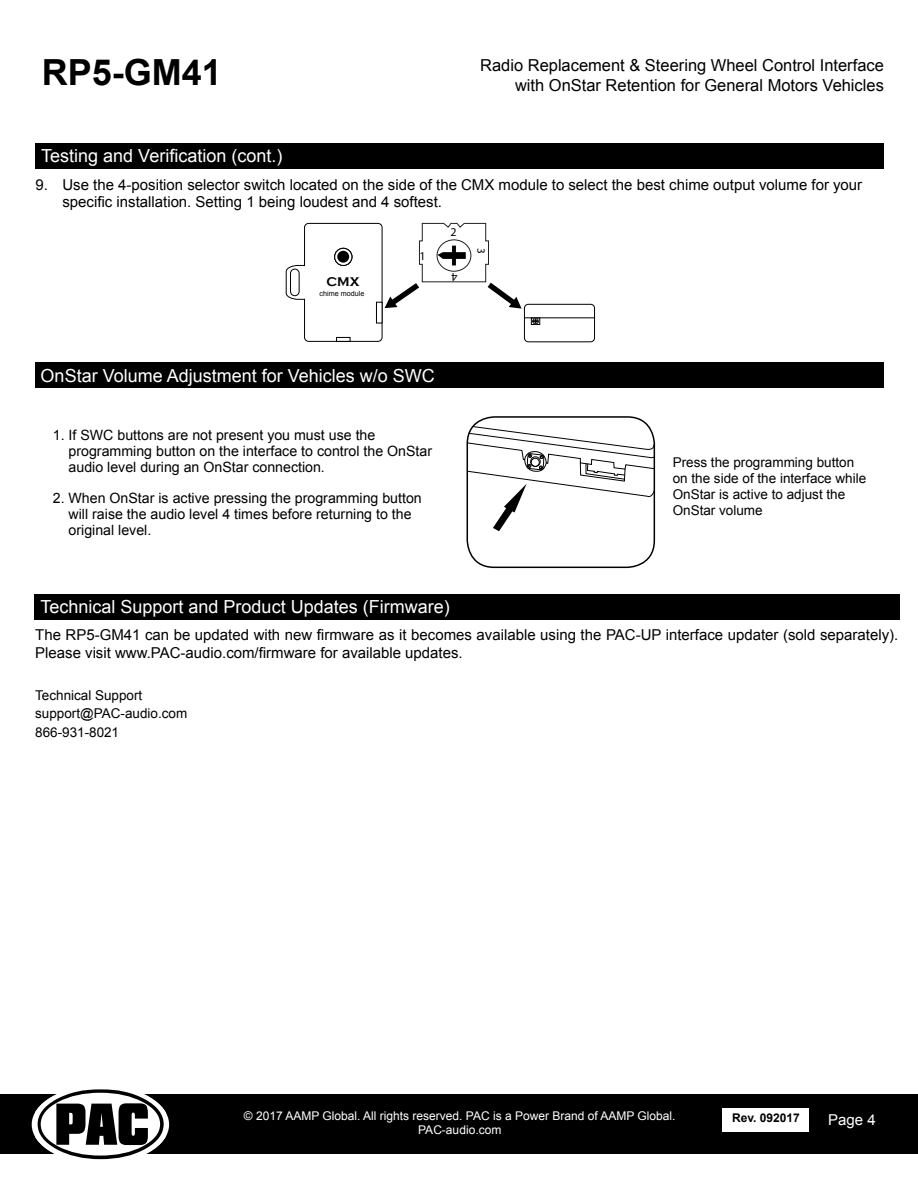
<style>
.page{position:relative;width:918px;height:1188px;background:#fff}
.page>*{position:absolute;margin:0;border:0;box-sizing:border-box;transform-origin:0 0}
.t1{font:700 36px "Arial";color:#000}
.t2{font:18px "Arial";color:#fff}
.t3{font:16.5px "Arial";color:#000}
.t4{font:15px/16.5px "Arial";color:#000}
.t5{font:15px "Arial";color:#fff}
.t6{font:14.25px/15.8px "Arial";color:#000}
.t7{font:13.5px/16.2px "Arial";color:#000}
.t8{font:700 12.9px "Copperplate Gothic";color:#000}
.t9{font:12px/14.4px "Arial";color:#fff;text-align:center}
.t10{font:700 12px "Arial";color:#000}
.t11{font:12px "Myriad Pro";color:#010101}
.t12{font:11.25px "Myriad Pro";color:#010101}
.t13{font:7.2px "Arial";color:#000}
</style>
<div class="page">
<div style="left:0;top:1094px;width:918px;height:60px;background:#000"></div>
<svg style="left:35px;top:1089px;width:130px;height:71px"></svg>
<div style="left:723px;top:1109px;width:86px;height:23px;background:#fff"></div>
<div style="left:36px;top:143px;width:848px;height:26px;background:#000"></div>
<svg style="left:285px;top:223px;width:237px;height:119px"></svg>
<div style="left:524px;top:304px;width:71px;height:38px;border:1px solid #000;border-radius:4px"></div>
<hr style="left:524px;top:318px;width:71px;height:1px;background:#000">
<div style="left:531px;top:318px;width:9px;height:7px;border:1px solid #000"></div>
<svg style="left:532px;top:318px;width:7px;height:7px"></svg>
<div style="left:35px;top:363px;width:848px;height:25px;background:#000"></div>
<svg style="left:467px;top:417px;width:187px;height:114px"></svg>
<div style="left:467px;top:416px;width:188px;height:152px;border:2px solid #000;border-radius:27px"></div>
<div style="left:35px;top:594px;width:865px;height:25px;background:#000"></div>
<h1 class="t1" style="left:42px;top:49px;width:182px">RP5-GM41</h1>
<p class="t3" style="left:480px;top:54px;width:405px">Radio Replacement &amp; Steering Wheel Control Interface</p>
<p class="t3" style="left:515px;top:74px;width:370px">with OnStar Retention for General Motors Vehicles</p>
<p class="t2" style="left:41px;top:144px;width:243px">Testing and Verification (cont.)</p>
<p class="t4" style="left:62px;top:177px;width:801px;text-indent:-27px">9. Use the 4-position selector switch located on the side of the CMX module to select the best chime output volume for your specific installation. Setting 1 being loudest and 4 softest.</p>
<p class="t8" style="left:326px;top:275px;width:35px">CMX</p>
<p class="t13" style="left:320px;top:288px;width:46px">chime module</p>
<p class="t11" style="left:419px;top:248px;width:8px">1</p>
<p class="t11" style="left:451px;top:225px;width:8px">2</p>
<p class="t11" style="left:457px;top:285px;width:8px;rotate:-180deg">4</p>
<p class="t12" style="left:488px;top:248px;width:7px;rotate:90deg">3</p>
<p class="t2" style="left:41px;top:363px;width:396px">OnStar Volume Adjustment for Vehicles w/o SWC</p>
<p class="t6" style="left:69px;top:427px;width:365px;text-indent:-16px">1. If SWC buttons are not present you must use the programming button on the interface to control the OnStar audio level during an OnStar connection.</p>
<p class="t6" style="left:69px;top:490px;width:355px;text-indent:-16px">2. When OnStar is active pressing the programming button will raise the audio level 4 times before returning to the original level.</p>
<p class="t7" style="left:673px;top:454px;width:195px">Press the programming button on the side of the interface while<br>OnStar is active to adjust the<br>OnStar volume</p>
<p class="t2" style="left:41px;top:595px;width:411px">Technical Support and Product Updates (Firmware)</p>
<p class="t4" style="left:35px;top:626px;width:865px;line-height:18px">The RP5-GM41 can be updated with new firmware as it becomes available using the PAC-UP interface updater (sold separately).<br>Please visit www.PAC-audio.com/firmware for available updates.</p>
<p class="t7" style="left:35px;top:686px;width:153px;line-height:18.8px">Technical Support support@PAC-audio.com<br>866-931-8021</p>
<p class="t9" style="left:244px;top:1108px;width:433px">© 2017 AAMP Global. All rights reserved. PAC is a Power Brand of AAMP Global.<br>PAC-audio.com</p>
<p class="t10" style="left:732px;top:1110px;width:69px">Rev. 092017</p>
<p class="t5" style="left:828px;top:1110px;width:49px">Page 4</p>
</div>
